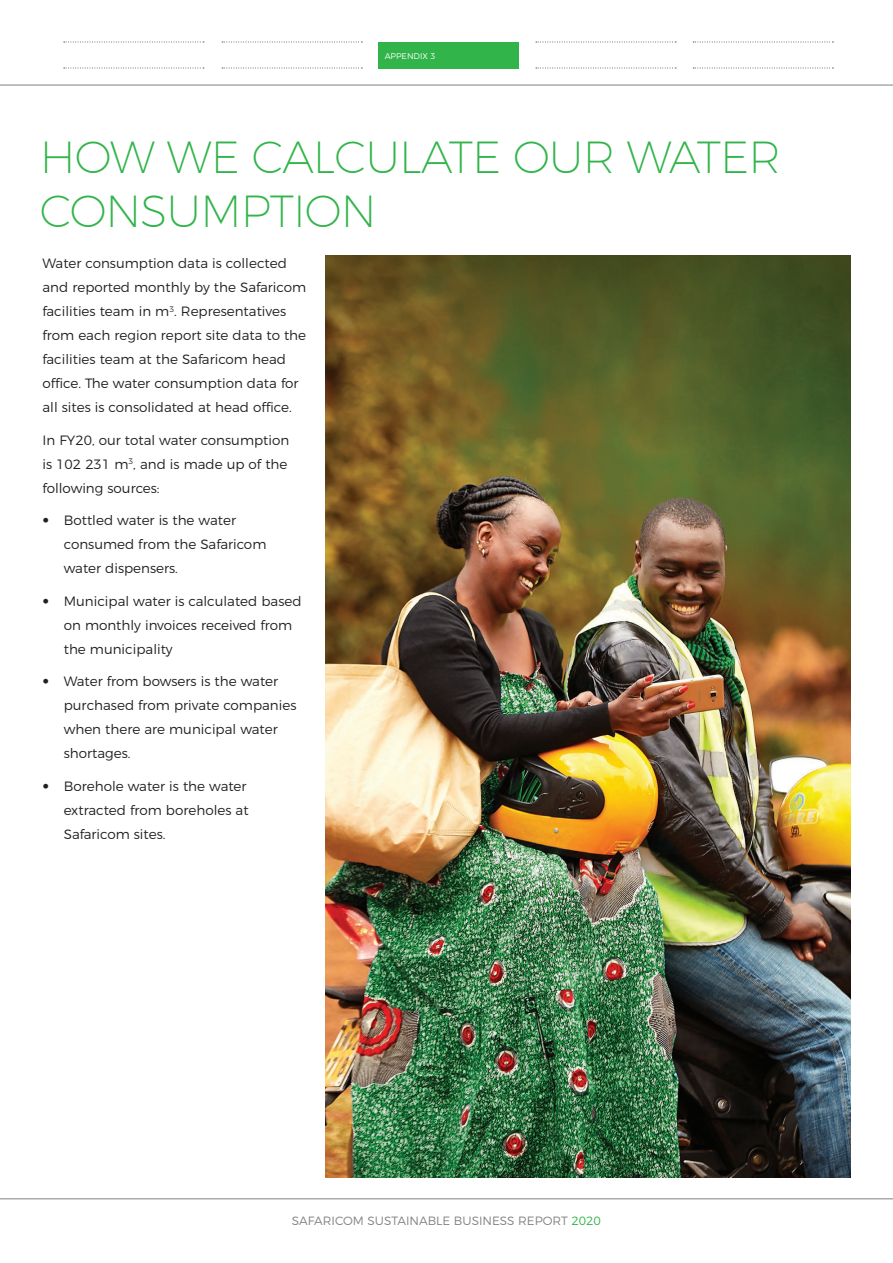
<style>
.page{position:relative;width:893px;height:1263px;background:#fff}
.page>*{position:absolute;margin:0;border:0;box-sizing:border-box;transform-origin:0 0}
.Contents_Main_Header{font:200 45px/54px "Montserrat";letter-spacing:-.02em;color:#31b44a}
.Content_Body{font:300 13.5px/24px "Montserrat";color:#231f20}
.t1{font:300 12px "Montserrat";color:#808285}
.ChapterIntro{font:300 8.25px "Montserrat";color:#fff}
.s1{font-family:"Helvetica Neue LT Std";font-stretch:condensed}
.s2{color:#31b44a}
</style>
<div class="page">
<div style="left:378px;top:42px;width:140px;height:26px;background:#31b44a"></div>
<svg style="left:64px;top:68px;width:140px;height:1px"></svg>
<svg style="left:64px;top:42px;width:140px;height:1px"></svg>
<svg style="left:222px;top:68px;width:140px;height:1px"></svg>
<svg style="left:222px;top:42px;width:140px;height:1px"></svg>
<svg style="left:536px;top:68px;width:140px;height:1px"></svg>
<svg style="left:536px;top:42px;width:140px;height:1px"></svg>
<svg style="left:693px;top:68px;width:140px;height:1px"></svg>
<svg style="left:693px;top:42px;width:140px;height:1px"></svg>
<hr style="left:0;top:85px;width:893px;height:1px;background:#808285">
<hr style="left:0;top:1198px;width:893px;height:1px;background:#808285">
<img style="left:325px;top:255px;width:525px;height:923px">
<p class="ChapterIntro" style="left:385px;top:50px;width:52px">APPENDIX 3</p>
<p class="Contents_Main_Header" style="left:40px;top:127px;width:742px">HOW WE CALCULATE OUR WATER<br>CONSUMPTION</p>
<p class="Content_Body" style="left:43px;top:250px;width:265px">Water consumption data is collected and reported monthly by the Safaricom facilities team in m<sup>3</sup>. Representatives from each region report site data to the facilities team at the Safaricom head office. The water consumption data for all sites is consolidated at head office.</p>
<p class="Content_Body" style="left:43px;top:427px;width:248px">In FY20, our total water consumption is 102 231 m<sup>3</sup>, and is made up of the following sources:</p>
<p class="Content_Body" style="left:64px;top:507px;width:204px;text-indent:-21px"><span class="s1">•</span> Bottled water is the water consumed from the Safaricom water dispensers.</p>
<p class="Content_Body" style="left:64px;top:588px;width:239px;text-indent:-21px"><span class="s1">•</span> Municipal water is calculated based on monthly invoices received from the municipality</p>
<p class="Content_Body" style="left:64px;top:668px;width:234px;text-indent:-21px"><span class="s1">•</span> Water from bowsers is the water purchased from private companies when there are municipal water shortages.</p>
<p class="Content_Body" style="left:64px;top:773px;width:186px;text-indent:-21px"><span class="s1">•</span> Borehole water is the water extracted from boreholes at<br>Safaricom sites.</p>
<p class="t1" style="left:292px;top:1211px;width:311px">SAFARICOM SUSTAINABLE BUSINESS REPORT <span class="s2">2020</span></p>
</div>
